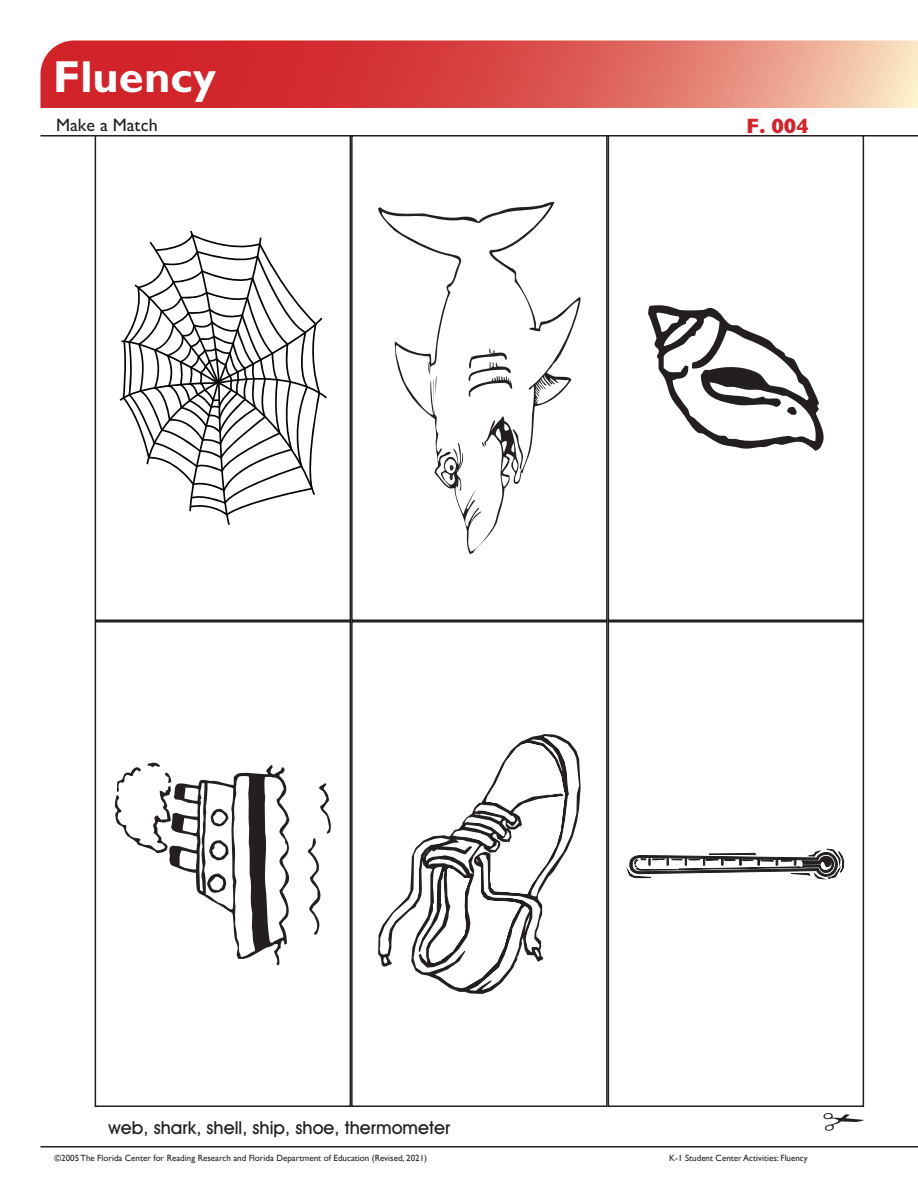
<style>
.page{position:relative;width:918px;height:1188px;background:#fff}
.page>*{position:absolute;margin:0;border:0;box-sizing:border-box;transform-origin:0 0}
.t1{font:700 45px "Gill Sans";color:#fff}
.t2{font:800 21px "Gill Sans";color:#d1232a}
.t3{font:500 18px "Avant Garde IT Cby BT";color:#231f20}
.Activity_Name{font:500 18px "Gill Sans";color:#231f20}
.t4{font:9px "Gill Sans";color:#231f20}
</style>
<div class="page">
<svg style="left:40px;top:40px;width:878px;height:68px;background:#dc5c58"></svg>
<hr style="left:40px;top:135px;width:878px;height:1px;background:#231f20">
<hr style="left:40px;top:1146px;width:878px;height:2px;background:#231f20">
<svg style="left:823px;top:1113px;width:41px;height:18px"></svg>
<div style="left:95px;top:621px;width:256px;height:486px;border:2px solid #231f20"></div>
<div style="left:608px;top:621px;width:256px;height:486px;border:2px solid #231f20"></div>
<div style="left:351px;top:621px;width:257px;height:486px;border:2px solid #231f20"></div>
<div style="left:608px;top:135px;width:256px;height:486px;border:2px solid #231f20"></div>
<div style="left:351px;top:135px;width:257px;height:486px;border:2px solid #231f20"></div>
<div style="left:95px;top:135px;width:256px;height:486px;border:2px solid #231f20"></div>
<svg style="left:648px;top:305px;width:176px;height:146px"></svg>
<svg style="left:114px;top:762px;width:176px;height:203px"></svg>
<svg style="left:308px;top:783px;width:23px;height:152px"></svg>
<svg style="left:628px;top:849px;width:216px;height:30px"></svg>
<svg style="left:378px;top:734px;width:203px;height:260px"></svg>
<svg style="left:380px;top:736px;width:199px;height:255px"></svg>
<svg style="left:382px;top:205px;width:197px;height:347px"></svg>
<svg style="left:535px;top:375px;width:34px;height:29px"></svg>
<svg style="left:496px;top:424px;width:27px;height:63px"></svg>
<svg style="left:469px;top:348px;width:43px;height:49px"></svg>
<svg style="left:482px;top:442px;width:3px;height:5px"></svg>
<svg style="left:443px;top:459px;width:16px;height:26px"></svg>
<svg style="left:123px;top:251px;width:33px;height:214px"></svg>
<svg style="left:156px;top:234px;width:164px;height:282px"></svg>
<h1 class="t1" style="left:53px;top:49px;width:164px">Fluency</h1>
<p class="Activity_Name" style="left:56px;top:114px;width:103px">Make a Match</p>
<p class="t2" style="left:746px;top:114px;width:64px">F. 004</p>
<p class="t3" style="left:108px;top:1117px;width:344px">web, shark, shell, ship, shoe, thermometer</p>
<p class="t4" style="left:55px;top:1152px;width:374px">©2005 The Florida Center for Reading Research and Florida Department of Education (Revised, 2021)</p>
<p class="t4" style="left:669px;top:1152px;width:140px">K-1 Student Center Activities: Fluency</p>
</div>
